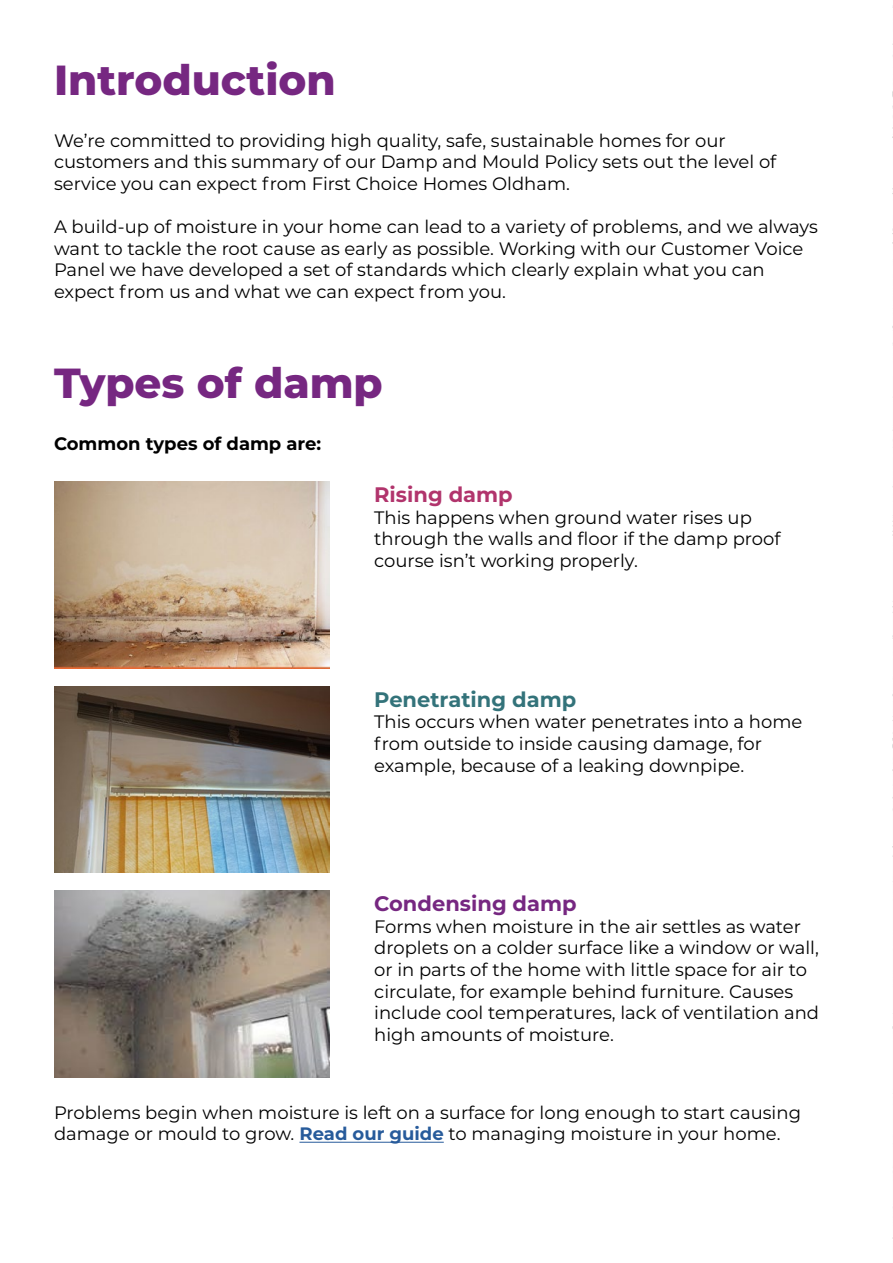
<style>
.page{position:relative;width:893px;height:1263px;background:#fff}
.page>*{position:absolute;margin:0;border:0;box-sizing:border-box;transform-origin:0 0}
.t1{font:800 42px "Montserrat";color:#762781}
.t2{font:700 21px "Montserrat";color:#33737a}
.t3{font:700 21px "Montserrat";color:#762781}
.t4{font:700 21px "Montserrat";color:#b1346c}
.t5{font:18px/21.6px "Montserrat";color:#000}
.t6{font:700 18px "Montserrat";color:#000}
.s1{font-weight:700;color:#275b9b}
</style>
<div class="page">
<img style="left:892px;top:7px;width:1px;height:1232px">
<hr style="left:299px;top:1142px;width:145px;height:1px;background:#275b9b">
<img style="left:54px;top:482px;width:276px;height:186px">
<img style="left:54px;top:686px;width:276px;height:187px">
<img style="left:54px;top:891px;width:276px;height:186px">
<h1 class="t1" style="left:54px;top:49px;width:283px">Introduction</h1>
<p class="t5" style="left:54px;top:129px;width:724px">We’re committed to providing high quality, safe, sustainable homes for our customers and this summary of our Damp and Mould Policy sets out the level of service you can expect from First Choice Homes Oldham.</p>
<p class="t5" style="left:54px;top:215px;width:765px">A build-up of moisture in your home can lead to a variety of problems, and we always want to tackle the root cause as early as possible. Working with our Customer Voice Panel we have developed a set of standards which clearly explain what you can expect from us and what we can expect from you.</p>
<h1 class="t1" style="left:54px;top:352px;width:330px">Types of damp</h1>
<p class="t6" style="left:54px;top:430px;width:269px">Common types of damp are:</p>
<p class="t4" style="left:374px;top:480px;width:140px">Rising damp</p>
<p class="t5" style="left:374px;top:506px;width:408px">This happens when ground water rises up through the walls and floor if the damp proof course isn’t working properly.</p>
<p class="t2" style="left:374px;top:684px;width:204px">Penetrating damp</p>
<p class="t5" style="left:374px;top:710px;width:430px">This occurs when water penetrates into a home from outside to inside causing damage, for example, because of a leaking downpipe.</p>
<p class="t3" style="left:374px;top:888px;width:204px">Condensing damp</p>
<p class="t5" style="left:374px;top:915px;width:446px">Forms when moisture in the air settles as water droplets on a colder surface like a window or wall, or in parts of the home with little space for air to circulate, for example behind furniture. Causes include cool temperatures, lack of ventilation and high amounts of moisture.</p>
<p class="t5" style="left:54px;top:1101px;width:748px">Problems begin when moisture is left on a surface for long enough to start causing damage or mould to grow. <span class="s1">Read our guide</span> to managing moisture in your home.</p>
</div>
